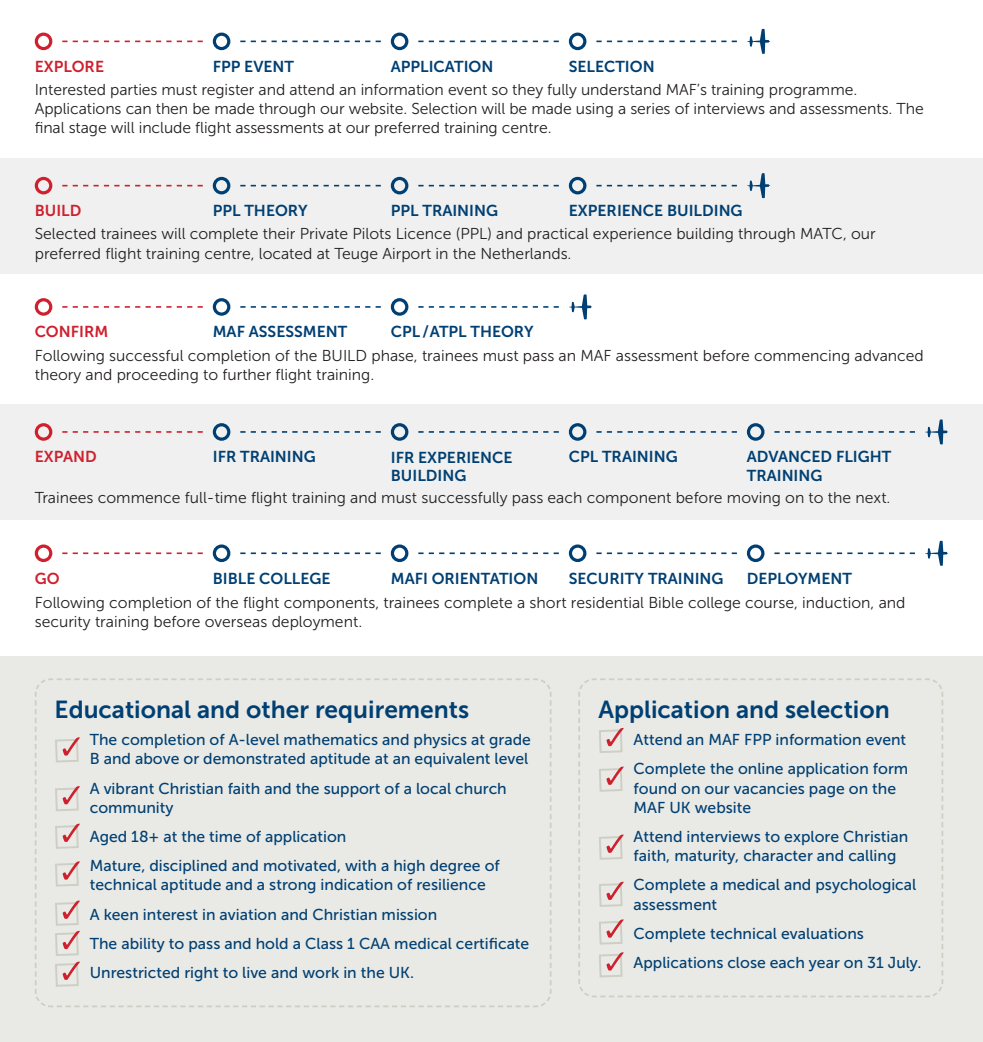
<style>
.page{position:relative;width:983px;height:1042px;background:#fff}
.page>*{position:absolute;margin:0;border:0;box-sizing:border-box;transform-origin:0 0}
.t1{font:24.5px "Museo Sans 700";color:#003f73}
.t2{font:15.75px/19.2px "Museo Sans 300";color:#231f20}
.t3{font:15.75px/19.2px "Museo Sans 500";color:#003f73}
.t4{font:15.75px/18.9px "Museo Sans 700";color:#003f73}
.t5{font:15.75px "Museo Sans 700";color:#cf202e}
</style>
<div class="page">
<div style="left:0;top:656px;width:982px;height:386px;background:#e9eae5"></div>
<div style="left:0;top:158px;width:982px;height:115px;background:#eff0ef"></div>
<div style="left:0;top:404px;width:982px;height:116px;background:#eff0ef"></div>
<div style="left:35px;top:33px;width:17px;height:17px;border:3px solid #cf202e;border-radius:50%"></div>
<div style="left:213px;top:33px;width:17px;height:17px;border:3px solid #003f73;border-radius:50%"></div>
<div style="left:391px;top:33px;width:17px;height:17px;border:3px solid #003f73;border-radius:50%"></div>
<div style="left:35px;top:298px;width:17px;height:18px;border:3px solid #cf202e;border-radius:50%"></div>
<div style="left:213px;top:298px;width:17px;height:18px;border:3px solid #003f73;border-radius:50%"></div>
<div style="left:391px;top:298px;width:17px;height:18px;border:3px solid #003f73;border-radius:50%"></div>
<svg style="left:747px;top:29px;width:23px;height:25px"></svg>
<svg style="left:569px;top:294px;width:23px;height:25px"></svg>
<div style="left:35px;top:423px;width:17px;height:18px;border:3px solid #cf202e;border-radius:50%"></div>
<div style="left:213px;top:423px;width:17px;height:18px;border:3px solid #003f73;border-radius:50%"></div>
<div style="left:391px;top:423px;width:17px;height:18px;border:3px solid #003f73;border-radius:50%"></div>
<div style="left:568px;top:423px;width:18px;height:18px;border:3px solid #003f73;border-radius:50%"></div>
<svg style="left:62px;top:431px;width:141px;height:2px"></svg>
<svg style="left:240px;top:431px;width:141px;height:2px"></svg>
<svg style="left:418px;top:431px;width:140px;height:2px"></svg>
<svg style="left:596px;top:431px;width:140px;height:2px"></svg>
<div style="left:746px;top:423px;width:18px;height:18px;border:3px solid #003f73;border-radius:50%"></div>
<svg style="left:774px;top:431px;width:140px;height:2px"></svg>
<svg style="left:925px;top:419px;width:23px;height:25px"></svg>
<svg style="left:62px;top:306px;width:141px;height:2px"></svg>
<svg style="left:240px;top:306px;width:141px;height:2px"></svg>
<svg style="left:418px;top:306px;width:140px;height:2px"></svg>
<div style="left:35px;top:177px;width:17px;height:17px;border:3px solid #cf202e;border-radius:50%"></div>
<div style="left:213px;top:177px;width:17px;height:17px;border:3px solid #003f73;border-radius:50%"></div>
<div style="left:391px;top:177px;width:17px;height:17px;border:3px solid #003f73;border-radius:50%"></div>
<div style="left:568px;top:177px;width:18px;height:17px;border:3px solid #003f73;border-radius:50%"></div>
<svg style="left:747px;top:173px;width:23px;height:25px"></svg>
<svg style="left:62px;top:185px;width:141px;height:1px"></svg>
<svg style="left:240px;top:185px;width:141px;height:1px"></svg>
<svg style="left:418px;top:185px;width:140px;height:1px"></svg>
<svg style="left:596px;top:185px;width:140px;height:1px"></svg>
<svg style="left:62px;top:41px;width:141px;height:1px"></svg>
<svg style="left:240px;top:41px;width:141px;height:1px"></svg>
<svg style="left:418px;top:41px;width:140px;height:1px"></svg>
<div style="left:35px;top:544px;width:17px;height:18px;border:3px solid #cf202e;border-radius:50%"></div>
<div style="left:213px;top:544px;width:17px;height:18px;border:3px solid #003f73;border-radius:50%"></div>
<div style="left:391px;top:544px;width:17px;height:18px;border:3px solid #003f73;border-radius:50%"></div>
<div style="left:568px;top:544px;width:18px;height:18px;border:3px solid #003f73;border-radius:50%"></div>
<svg style="left:62px;top:552px;width:141px;height:2px"></svg>
<svg style="left:240px;top:552px;width:141px;height:2px"></svg>
<svg style="left:418px;top:552px;width:140px;height:2px"></svg>
<svg style="left:596px;top:552px;width:140px;height:2px"></svg>
<div style="left:746px;top:544px;width:18px;height:18px;border:3px solid #003f73;border-radius:50%"></div>
<svg style="left:774px;top:552px;width:140px;height:2px"></svg>
<svg style="left:925px;top:541px;width:23px;height:25px"></svg>
<div style="left:568px;top:33px;width:18px;height:17px;border:3px solid #003f73;border-radius:50%"></div>
<svg style="left:596px;top:41px;width:140px;height:1px"></svg>
<svg style="left:35px;top:678px;width:517px;height:329px"></svg>
<svg style="left:54px;top:900px;width:26px;height:88px"></svg>
<svg style="left:578px;top:678px;width:365px;height:320px"></svg>
<svg style="left:597px;top:919px;width:26px;height:26px"></svg>
<svg style="left:597px;top:952px;width:26px;height:26px"></svg>
<p class="t5" style="left:35px;top:58px;width:71px">EXPLORE</p>
<p class="t4" style="left:213px;top:57px;width:83px">FPP EVENT</p>
<p class="t4" style="left:391px;top:57px;width:104px">APPLICATION</p>
<p class="t2" style="left:35px;top:80px;width:890px">Interested parties must register and attend an information event so they fully understand MAF’s training programme.<br>Applications can then be made through our website. Selection will be made using a series of interviews and assessments. The final stage will include flight assessments at our preferred training centre.</p>
<p class="t4" style="left:568px;top:57px;width:87px">SELECTION</p>
<p class="t5" style="left:35px;top:202px;width:48px">BUILD</p>
<p class="t4" style="left:213px;top:201px;width:96px">PPL THEORY</p>
<p class="t4" style="left:391px;top:201px;width:109px">PPL TRAINING</p>
<p class="t4" style="left:568px;top:201px;width:175px">EXPERIENCE BUILDING</p>
<p class="t2" style="left:35px;top:224px;width:842px">Selected trainees will complete their Private Pilots Licence (PPL) and practical experience building through MATC, our preferred flight training centre, located at Teuge Airport in the Netherlands.</p>
<p class="t5" style="left:35px;top:323px;width:75px">CONFIRM</p>
<p class="t4" style="left:213px;top:322px;width:136px">MAF ASSESSMENT</p>
<p class="t4" style="left:391px;top:322px;width:144px">CPL / ATPL THEORY</p>
<p class="t2" style="left:35px;top:345px;width:890px">Following successful completion of the BUILD phase, trainees must pass an MAF assessment before commencing advanced theory and proceeding to further flight training.</p>
<p class="t5" style="left:35px;top:448px;width:64px">EXPAND</p>
<p class="t4" style="left:213px;top:447px;width:104px">IFR TRAINING</p>
<p class="t4" style="left:391px;top:447px;width:123px">IFR EXPERIENCE<br>BUILDING</p>
<p class="t4" style="left:568px;top:447px;width:110px">CPL TRAINING</p>
<p class="t2" style="left:35px;top:488px;width:857px">Trainees commence full-time flight training and must successfully pass each component before moving on to the next.</p>
<p class="t4" style="left:746px;top:447px;width:146px">ADVANCED FLIGHT<br>TRAINING</p>
<p class="t5" style="left:35px;top:569px;width:26px">GO</p>
<p class="t4" style="left:213px;top:569px;width:119px">BIBLE COLLEGE</p>
<p class="t4" style="left:391px;top:569px;width:149px">MAFI ORIENTATION</p>
<p class="t4" style="left:568px;top:569px;width:156px">SECURITY TRAINING</p>
<p class="t2" style="left:35px;top:593px;width:872px">Following completion of the flight components, trainees complete a short residential Bible college course, induction, and security training before overseas deployment.</p>
<p class="t4" style="left:746px;top:569px;width:106px">DEPLOYMENT</p>
<p class="t1" style="left:55px;top:696px;width:416px">Educational and other requirements</p>
<p class="t3" style="left:90px;top:730px;width:442px">The completion of A-level mathematics and physics at grade<br>B and above or demonstrated aptitude at an equivalent level</p>
<p class="t3" style="left:90px;top:778px;width:418px">A vibrant Christian faith and the support of a local church community</p>
<p class="t3" style="left:90px;top:827px;width:258px">Aged 18+ at the time of application</p>
<p class="t3" style="left:90px;top:856px;width:411px">Mature, disciplined and motivated, with a high degree of technical aptitude and a strong indication of resilience</p>
<p class="t3" style="left:90px;top:904px;width:349px">A keen interest in aviation and Christian mission</p>
<p class="t3" style="left:90px;top:934px;width:441px">The ability to pass and hold a Class 1 CAA medical certificate</p>
<p class="t3" style="left:90px;top:963px;width:326px">Unrestricted right to live and work in the UK.</p>
<p class="t1" style="left:598px;top:696px;width:293px">Application and selection</p>
<p class="t3" style="left:633px;top:730px;width:274px">Attend an MAF FPP information event</p>
<p class="t3" style="left:633px;top:759px;width:276px">Complete the online application form found on our vacancies page on the<br>MAF UK website</p>
<p class="t3" style="left:633px;top:827px;width:276px">Attend interviews to explore Christian faith, maturity, character and calling</p>
<p class="t3" style="left:633px;top:875px;width:284px">Complete a medical and psychological assessment</p>
<p class="t3" style="left:633px;top:924px;width:232px">Complete technical evaluations</p>
<p class="t3" style="left:633px;top:953px;width:289px">Applications close each year on 31 July.</p>
</div>
